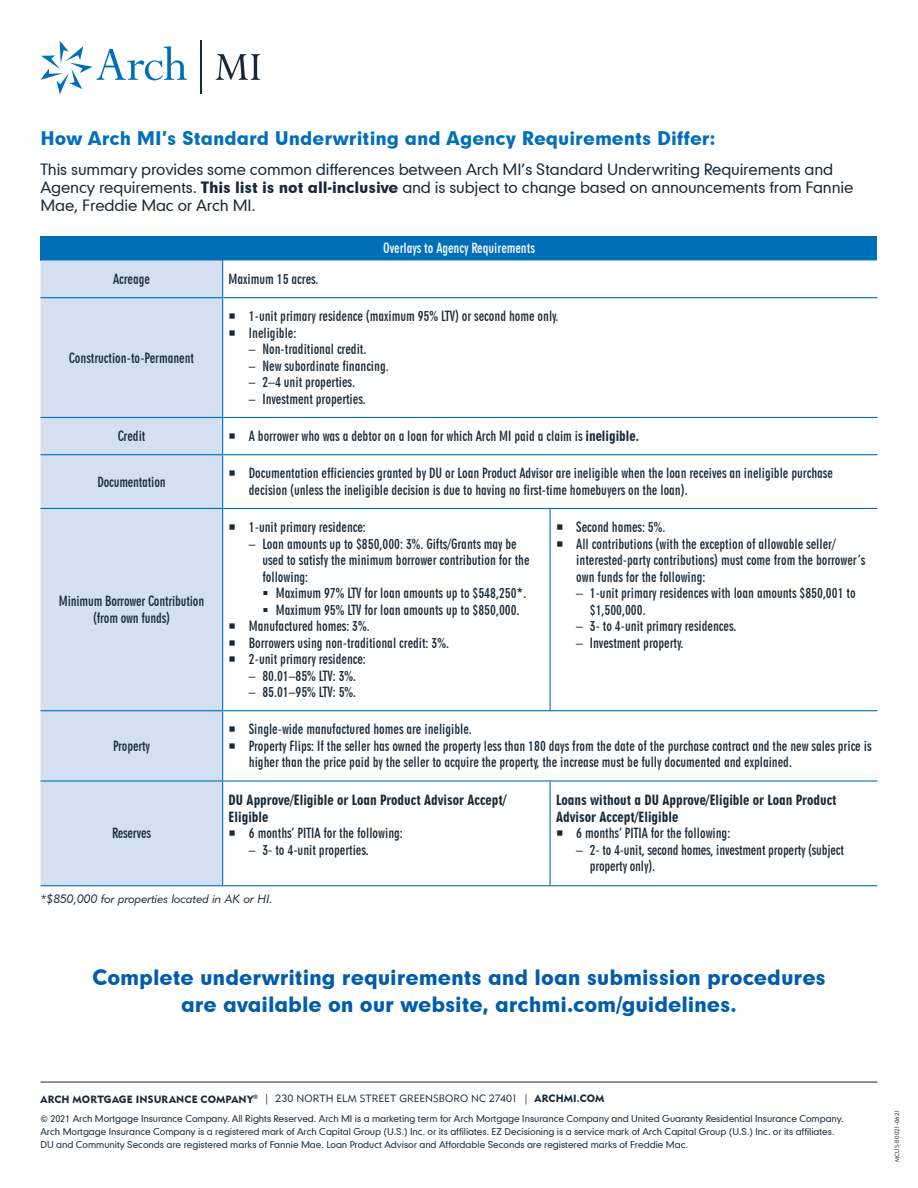
<style>
.page{position:relative;width:918px;height:1188px;background:#fff}
.page>*{position:absolute;margin:0;border:0;box-sizing:border-box;transform-origin:0 0}
.t1{font:20.25px/27px "Geometric 706 BT Black B";letter-spacing:-.005em;color:#015dac;text-align:center}
.t2{font:18px "Geometric 706 BT Black B";color:#006fba}
.t3{font:15px/18px "Geometric 706 BT Medium B";letter-spacing:-.01em;color:#172938}
.t4{font:13.5px/16.5px "Geometric 706 BT Bold Condensed B";color:#172938}
.t5{font:13.5px/16.5px "Geometric 706 BT Black Condensed B";color:#172938}
.t6{font:13.5px "Geometric 706 BT Bold Condensed B";color:#fff}
.t7{font:12px "Geometric 415 BT Lite Italic A";color:#172938}
.t8{font:10.5px "Geometric 415 BT Black A";letter-spacing:.015em;color:#172938}
.t9{font:9px/12.8px "Geometric 706 BT Medium B";letter-spacing:-.005em;color:#172938}
.t10{font:6px "Geometric 415 BT Lite A";letter-spacing:.01em;color:#172938}
.s1{font-family:"Geometric 706 BT Black B"}
.s2{font-family:"Geometric 706 BT Black Condensed B"}
.s3{color:#006fba}
.s4{font-family:"Geometric 415 BT Lite A"}
</style>
<div class="page">
<hr style="left:40px;top:1082px;width:838px;height:1px;background:#172938">
<svg style="left:40px;top:41px;width:147px;height:54px"></svg>
<hr style="left:201px;top:40px;width:1px;height:54px;background:#172938">
<svg style="left:216px;top:54px;width:44px;height:26px"></svg>
<div style="left:40px;top:236px;width:838px;height:24px;background:#006fba"></div>
<svg style="left:40px;top:260px;width:182px;height:625px;background:#d5dff1"></svg>
<svg style="left:223px;top:260px;width:655px;height:625px"></svg>
<hr style="left:223px;top:297px;width:327px;height:1px;background:#006fba">
<hr style="left:550px;top:297px;width:328px;height:1px;background:#006fba">
<hr style="left:223px;top:417px;width:327px;height:1px;background:#006fba">
<hr style="left:550px;top:417px;width:328px;height:1px;background:#006fba">
<hr style="left:223px;top:454px;width:327px;height:1px;background:#006fba">
<hr style="left:550px;top:454px;width:328px;height:1px;background:#006fba">
<hr style="left:223px;top:508px;width:327px;height:1px;background:#006fba">
<hr style="left:550px;top:508px;width:328px;height:1px;background:#006fba">
<hr style="left:550px;top:509px;width:1px;height:201px;background:#006fba">
<hr style="left:223px;top:710px;width:327px;height:1px;background:#006fba">
<hr style="left:550px;top:710px;width:328px;height:1px;background:#006fba">
<hr style="left:223px;top:780px;width:327px;height:2px;background:#006fba">
<hr style="left:550px;top:780px;width:328px;height:2px;background:#006fba">
<hr style="left:550px;top:782px;width:1px;height:103px;background:#006fba">
<hr style="left:550px;top:885px;width:328px;height:1px;background:#006fba">
<hr style="left:222px;top:260px;width:1px;height:37px;background:#006fba">
<hr style="left:222px;top:298px;width:1px;height:119px;background:#006fba">
<hr style="left:222px;top:418px;width:1px;height:36px;background:#006fba">
<hr style="left:222px;top:455px;width:1px;height:53px;background:#006fba">
<hr style="left:222px;top:509px;width:1px;height:201px;background:#006fba">
<hr style="left:222px;top:711px;width:1px;height:69px;background:#006fba">
<hr style="left:222px;top:782px;width:1px;height:103px;background:#006fba">
<hr style="left:40px;top:297px;width:183px;height:1px;background:#006fba">
<hr style="left:40px;top:417px;width:183px;height:1px;background:#006fba">
<hr style="left:40px;top:454px;width:183px;height:1px;background:#006fba">
<hr style="left:40px;top:508px;width:183px;height:1px;background:#006fba">
<hr style="left:40px;top:710px;width:183px;height:1px;background:#006fba">
<hr style="left:40px;top:780px;width:183px;height:2px;background:#006fba">
<hr style="left:40px;top:885px;width:183px;height:1px;background:#006fba">
<hr style="left:223px;top:885px;width:327px;height:1px;background:#006fba">
<svg style="left:230px;top:314px;width:5px;height:5px"></svg>
<svg style="left:230px;top:330px;width:5px;height:6px"></svg>
<svg style="left:230px;top:434px;width:5px;height:5px"></svg>
<svg style="left:230px;top:471px;width:5px;height:5px"></svg>
<svg style="left:230px;top:525px;width:5px;height:5px"></svg>
<svg style="left:264px;top:591px;width:3px;height:4px"></svg>
<svg style="left:264px;top:608px;width:3px;height:4px"></svg>
<svg style="left:230px;top:624px;width:5px;height:5px"></svg>
<svg style="left:230px;top:640px;width:5px;height:5px"></svg>
<svg style="left:230px;top:657px;width:5px;height:5px"></svg>
<svg style="left:557px;top:525px;width:5px;height:5px"></svg>
<svg style="left:557px;top:541px;width:5px;height:5px"></svg>
<svg style="left:230px;top:727px;width:5px;height:5px"></svg>
<svg style="left:230px;top:743px;width:5px;height:6px"></svg>
<svg style="left:230px;top:831px;width:5px;height:5px"></svg>
<svg style="left:557px;top:831px;width:5px;height:5px"></svg>
<h2 class="t2" style="left:40px;top:126px;width:676px">How Arch MI’s Standard Underwriting and Agency Requirements Differ:</h2>
<p class="t3" style="left:40px;top:160px;width:814px">This summary provides some common differences between Arch MI’s Standard Underwriting Requirements and<br>Agency requirements. <span class="s1">This list is not all-inclusive</span> and is subject to change based on announcements from Fannie<br>Mae, Freddie Mac or Arch MI.</p>
<p class="t4" style="left:113px;top:271px;width:38px">Acreage</p>
<p class="t4" style="left:229px;top:271px;width:91px">Maximum 15 acres.</p>
<p class="t6" style="left:383px;top:240px;width:153px">Overlays to Agency Requirements</p>
<p class="t4" style="left:69px;top:350px;width:127px">Construction-to-Permanent</p>
<p class="t4" style="left:249px;top:308px;width:311px">1-unit primary residence (maximum 95% LTV) or second home only.<br>Ineligible:</p>
<p class="t4" style="left:249px;top:341px;width:119px">– Non-traditional credit.</p>
<p class="t4" style="left:249px;top:358px;width:141px">– New subordinate financing.</p>
<p class="t4" style="left:249px;top:374px;width:108px">– 2–4 unit properties.</p>
<p class="t4" style="left:249px;top:391px;width:118px">– Investment properties.</p>
<p class="t4" style="left:118px;top:428px;width:29px">Credit</p>
<p class="t4" style="left:249px;top:428px;width:392px">A borrower who was a debtor on a loan for which Arch MI paid a claim is <span class="s2">ineligible.</span></p>
<p class="t4" style="left:97px;top:474px;width:70px">Documentation</p>
<p class="t4" style="left:249px;top:465px;width:586px">Documentation efficiencies granted by DU or Loan Product Advisor are ineligible when the loan receives an ineligible purchase decision (unless the ineligible decision is due to having no first-time homebuyers on the loan).</p>
<p class="t4" style="left:59px;top:593px;width:147px;text-align:center">Minimum Borrower Contribution (from own funds)</p>
<p class="t4" style="left:113px;top:738px;width:38px">Property</p>
<p class="t4" style="left:112px;top:825px;width:41px">Reserves</p>
<p class="t4" style="left:249px;top:519px;width:119px">1-unit primary residence:</p>
<p class="t4" style="left:262px;top:536px;width:269px;text-indent:-14px">– Loan amounts up to $850,000: 3%. Gifts/Grants may be used to satisfy the minimum borrower contribution for the following:</p>
<p class="t4" style="left:276px;top:585px;width:252px">Maximum 97% LTV for loan amounts up to $548,250*.</p>
<p class="t4" style="left:276px;top:602px;width:245px">Maximum 95% LTV for loan amounts up to $850,000.</p>
<p class="t4" style="left:249px;top:618px;width:122px">Manufactured homes: 3%.</p>
<p class="t4" style="left:249px;top:635px;width:202px">Borrowers using non-traditional credit: 3%.</p>
<p class="t4" style="left:249px;top:651px;width:119px">2-unit primary residence:</p>
<p class="t4" style="left:249px;top:668px;width:109px">– 80.01–85% LTV: 3%.</p>
<p class="t4" style="left:249px;top:684px;width:109px">– 85.01–95% LTV: 5%.</p>
<p class="t4" style="left:576px;top:519px;width:290px">Second homes: 5%.<br>All contributions (with the exception of allowable seller/ interested-party contributions) must come from the borrower’s own funds for the following:</p>
<p class="t4" style="left:590px;top:585px;width:267px;text-indent:-14px">– 1-unit primary residences with loan amounts $850,001 to $1,500,000.</p>
<p class="t4" style="left:576px;top:618px;width:162px">– 3- to 4-unit primary residences.</p>
<p class="t4" style="left:576px;top:634px;width:108px">– Investment property.</p>
<p class="t4" style="left:249px;top:721px;width:624px">Single-wide manufactured homes are ineligible.<br>Property Flips: If the seller has owned the property less than 180 days from the date of the purchase contract and the new sales price is higher than the price paid by the seller to acquire the property, the increase must be fully documented and explained.</p>
<p class="t5" style="left:229px;top:792px;width:279px">DU Approve/Eligible or Loan Product Advisor Accept/<br>Eligible</p>
<p class="t4" style="left:249px;top:825px;width:155px">6 months’ PITIA for the following:</p>
<p class="t4" style="left:249px;top:842px;width:121px">– 3- to 4-unit properties.</p>
<p class="t5" style="left:556px;top:792px;width:282px">Loans without a DU Approve/Eligible or Loan Product<br>Advisor Accept/Eligible</p>
<p class="t4" style="left:576px;top:825px;width:155px">6 months’ PITIA for the following:</p>
<p class="t4" style="left:590px;top:842px;width:256px;text-indent:-13px">– 2- to 4-unit, second homes, investment property (subject property only).</p>
<p class="t7" style="left:40px;top:891px;width:234px">*$850,000 for properties located in AK or HI.</p>
<h1 class="t1" style="left:92px;top:963px;width:735px">Complete underwriting requirements and loan submission procedures are available on our website, archmi.com/guidelines<span class="s3">.</span></h1>
<p class="t8" style="left:40px;top:1092px;width:566px">ARCH MORTGAGE INSURANCE COMPANY<sup>®</sup> <span class="s4">| 230 NORTH ELM STREET GREENSBORO NC 27401 |</span> ARCHMI.COM</p>
<p class="t9" style="left:40px;top:1112px;width:805px">© 2021 Arch Mortgage Insurance Company. All Rights Reserved. Arch MI is a marketing term for Arch Mortgage Insurance Company and United Guaranty Residential Insurance Company.<br>Arch Mortgage Insurance Company is a registered mark of Arch Capital Group (U.S.) Inc. or its affiliates. EZ Decisioning is a service mark of Arch Capital Group (U.S.) Inc. or its affiliates.<br>DU and Community Seconds are registered marks of Fannie Mae. Loan Product Advisor and Affordable Seconds are registered marks of Freddie Mac.</p>
<p class="t10" style="left:893px;top:1162px;width:53px;rotate:-90deg">MCUS-B0021-0621</p>
</div>
